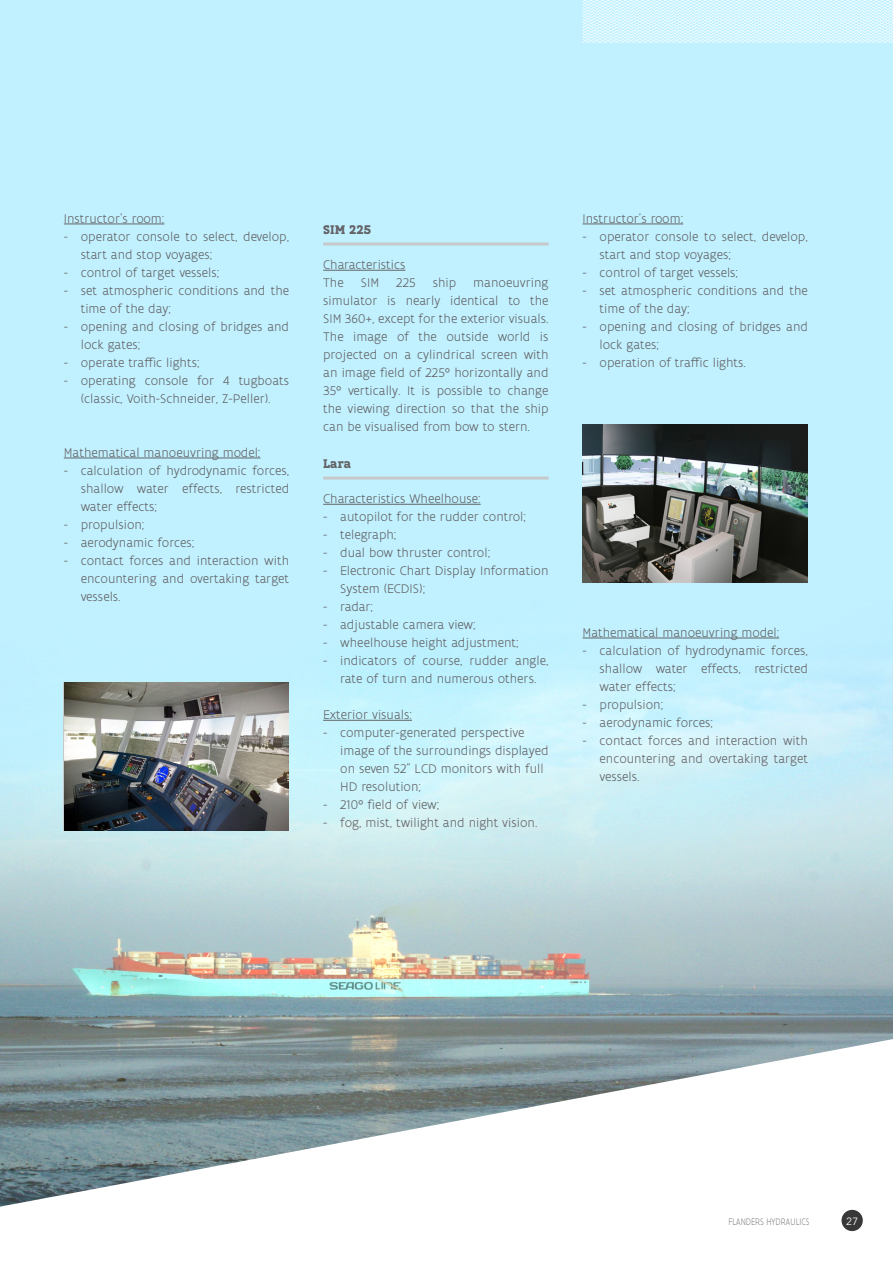
<style>
.page{position:relative;width:893px;height:1263px;background:#fff}
.page>*{position:absolute;margin:0;border:0;box-sizing:border-box;transform-origin:0 0}
.Bodytekst{font:300 13.5px/18px "Flanders Art Sans";color:#636366}
.Kleine_titeltjes_bold{font:700 13.5px "Flanders Art Serif";color:#636366}
.t1{font:10.5px "Avenir Next";color:#fff}
.Inleiding{font:300 10.2px "Flanders Art Sans";color:#818386;scale:.8 1}
</style>
<div class="page">
<img style="left:0;top:0;width:893px;height:1039px">
<svg style="left:0;top:1039px;width:893px;height:193px"></svg>
<div style="left:841px;top:1210px;width:22px;height:21px;background:#383839;border-radius:50%"></div>
<hr style="left:64px;top:224px;width:100px;height:1px;background:#636366">
<hr style="left:64px;top:458px;width:196px;height:1px;background:#636366">
<hr style="left:323px;top:243px;width:226px;height:3px;background:#c7c8ca">
<hr style="left:323px;top:270px;width:82px;height:1px;background:#636366">
<hr style="left:323px;top:477px;width:226px;height:3px;background:#c7c8ca">
<hr style="left:323px;top:504px;width:158px;height:1px;background:#636366">
<hr style="left:323px;top:720px;width:89px;height:1px;background:#636366">
<hr style="left:583px;top:224px;width:100px;height:1px;background:#636366">
<hr style="left:583px;top:638px;width:196px;height:1px;background:#636366">
<img style="left:583px;top:424px;width:225px;height:159px">
<img style="left:65px;top:682px;width:223px;height:149px">
<svg style="left:583px;top:0;width:310px;height:43px;background:#d5f5ff"></svg>
<p class="Bodytekst" style="left:64px;top:210px;width:102px">Instructor’s room:</p>
<p class="Bodytekst" style="left:81px;top:228px;width:210px;text-indent:-17px">- operator console to select, develop, start and stop voyages;</p>
<p class="Bodytekst" style="left:64px;top:264px;width:157px">- control of target vessels;</p>
<p class="Bodytekst" style="left:81px;top:282px;width:210px;text-indent:-17px">- set atmospheric conditions and the time of the day;</p>
<p class="Bodytekst" style="left:81px;top:318px;width:210px;text-indent:-17px">- opening and closing of bridges and lock gates;</p>
<p class="Bodytekst" style="left:64px;top:354px;width:137px">- operate traffic lights;</p>
<p class="Bodytekst" style="left:64px;top:372px;width:227px;text-align:center">- operating console for 4 tugboats (classic, Voith-Schneider, Z-Peller).</p>
<p class="Bodytekst" style="left:64px;top:444px;width:198px">Mathematical manoeuvring model:</p>
<p class="Bodytekst" style="left:81px;top:462px;width:210px;text-align:justify;text-indent:-17px">- calculation of hydrodynamic forces, shallow water effects, restricted water effects;</p>
<p class="Bodytekst" style="left:64px;top:516px;width:82px">- propulsion;</p>
<p class="Bodytekst" style="left:64px;top:534px;width:132px">- aerodynamic forces;</p>
<p class="Bodytekst" style="left:81px;top:552px;width:210px;text-align:justify;text-indent:-17px">- contact forces and interaction with encountering and overtaking target vessels.</p>
<p class="Kleine_titeltjes_bold" style="left:323px;top:221px;width:50px">SIM 225</p>
<p class="Bodytekst" style="left:323px;top:256px;width:84px">Characteristics</p>
<p class="Bodytekst" style="left:323px;top:274px;width:22px">The</p>
<p class="Bodytekst" style="left:361px;top:274px;width:20px">SIM</p>
<p class="Bodytekst" style="left:396px;top:274px;width:21px">225</p>
<p class="Bodytekst" style="left:433px;top:274px;width:25px">ship</p>
<p class="Bodytekst" style="left:323px;top:274px;width:227px;text-align:justify;text-indent:150px">manoeuvring simulator is nearly identical to the SIM 360+, except for the exterior visuals.<br>The image of the outside world is projected on a cylindrical screen with an image field of 225° horizontally and 35° vertically. It is possible to change the viewing direction so that the ship can be visualised from bow to stern.</p>
<p class="Kleine_titeltjes_bold" style="left:323px;top:455px;width:30px">Lara</p>
<p class="Bodytekst" style="left:323px;top:490px;width:159px">Characteristics Wheelhouse:</p>
<p class="Bodytekst" style="left:323px;top:508px;width:204px">- autopilot for the rudder control;</p>
<p class="Bodytekst" style="left:323px;top:526px;width:75px">- telegraph;</p>
<p class="Bodytekst" style="left:323px;top:544px;width:168px">- dual bow thruster control;</p>
<p class="Bodytekst" style="left:340px;top:562px;width:210px;text-indent:-17px">- Electronic Chart Display Information<br>System (ECDIS);</p>
<p class="Bodytekst" style="left:323px;top:598px;width:51px">- radar;</p>
<p class="Bodytekst" style="left:323px;top:616px;width:154px">- adjustable camera view;</p>
<p class="Bodytekst" style="left:323px;top:634px;width:197px">- wheelhouse height adjustment;</p>
<p class="Bodytekst" style="left:323px;top:652px;width:227px;text-align:center">- indicators of course, rudder angle, rate of turn and numerous others.</p>
<p class="Bodytekst" style="left:323px;top:706px;width:90px">Exterior visuals:</p>
<p class="Bodytekst" style="left:340px;top:724px;width:210px;text-indent:-17px">- computer-generated perspective image of the surroundings displayed on seven 52” LCD monitors with full<br>HD resolution;</p>
<p class="Bodytekst" style="left:323px;top:796px;width:118px">- 210° field of view;</p>
<p class="Bodytekst" style="left:323px;top:814px;width:216px">- fog, mist, twilight and night vision.</p>
<p class="Bodytekst" style="left:583px;top:210px;width:102px">Instructor’s room:</p>
<p class="Bodytekst" style="left:600px;top:228px;width:210px;text-indent:-17px">- operator console to select, develop, start and stop voyages;</p>
<p class="Bodytekst" style="left:583px;top:264px;width:157px">- control of target vessels;</p>
<p class="Bodytekst" style="left:600px;top:282px;width:210px;text-indent:-17px">- set atmospheric conditions and the time of the day;</p>
<p class="Bodytekst" style="left:600px;top:318px;width:210px;text-indent:-17px">- opening and closing of bridges and lock gates;</p>
<p class="Bodytekst" style="left:583px;top:354px;width:165px">- operation of traffic lights.</p>
<p class="Bodytekst" style="left:583px;top:624px;width:198px">Mathematical manoeuvring model:</p>
<p class="Bodytekst" style="left:600px;top:642px;width:210px;text-align:justify;text-indent:-17px">- calculation of hydrodynamic forces, shallow water effects, restricted water effects;</p>
<p class="Bodytekst" style="left:583px;top:696px;width:82px">- propulsion;</p>
<p class="Bodytekst" style="left:583px;top:714px;width:132px">- aerodynamic forces;</p>
<p class="Bodytekst" style="left:600px;top:732px;width:210px;text-align:justify;text-indent:-17px">- contact forces and interaction with encountering and overtaking target vessels.</p>
<p class="Inleiding" style="left:728px;top:1215px;width:103px">FLANDERS HYDRAULICS</p>
<p class="t1" style="left:846px;top:1212px;width:14px">27</p>
</div>
